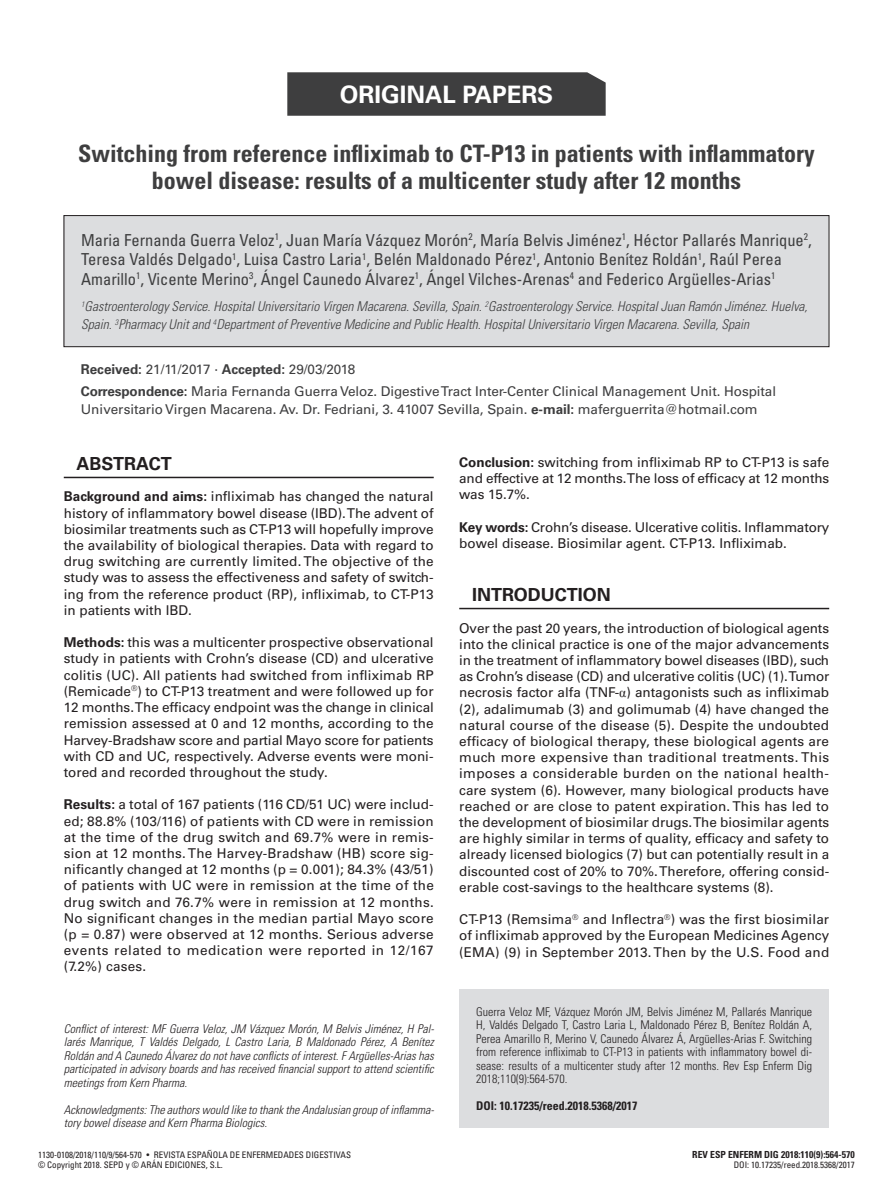
<style>
.page{position:relative;width:893px;height:1191px;background:#fff}
.page>*{position:absolute;margin:0;border:0;box-sizing:border-box;transform-origin:0 0}
.t1{font:700 condensed 24px/27px "Univers";color:#3e3e3f;text-align:center}
.t2{font:700 24px "Univers";color:#fff}
.t3{font:700 18px "Univers";color:#231f20}
.t4{font:condensed 16.5px/19.5px "Univers";color:#3e3e3f}
.t5{font:13.5px/16.2px "Univers";color:#231f20;text-align:justify}
.t6{font:italic 300 condensed 13.5px/18px "Univers";color:#3e3e3f}
.t7{font:13.5px/22.2px "Univers";letter-spacing:-.005em;color:#3e3e3f}
.t8{font:italic 300 condensed 12px/13.5px "Univers";color:#231f20;text-align:justify}
.t9{font:300 condensed 12px/13.5px "Univers";color:#231f20;text-align:justify}
.t10{font:700 condensed 12px "Univers";color:#231f20}
.t11{font:700 condensed 9.75px "Univers";color:#231f20}
.t12{font:condensed 9px/10.4px "Univers";color:#231f20}
.s1{font-weight:700}
.s2{font-family:"Times New Roman"}
</style>
<div class="page">
<div style="left:459px;top:989px;width:370px;height:138px;background:#dcdddf"></div>
<div style="left:287px;top:72px;width:319px;height:44px;background:#3e3e3f"></div>
<div style="left:64px;top:216px;width:765px;height:131px;background:#dcdddf"></div>
<div style="left:64px;top:215px;width:765px;height:132px;border:1px solid #231f20"></div>
<hr style="left:64px;top:477px;width:370px;height:1px;background:#231f20">
<hr style="left:459px;top:608px;width:370px;height:1px;background:#231f20">
<h1 class="t2" style="left:340px;top:80px;width:215px">ORIGINAL PAPERS</h1>
<h1 class="t1" style="left:78px;top:140px;width:738px">Switching from reference infliximab to CT-P13 in patients with inflammatory bowel disease: results of a multicenter study after 12 months</h1>
<p class="t4" style="left:81px;top:230px;width:732px">Maria Fernanda Guerra Veloz<sup>1</sup>, Juan María Vázquez Morón<sup>2</sup>, María Belvis Jiménez<sup>1</sup>, Héctor Pallarés Manrique<sup>2</sup>,<br>Teresa Valdés Delgado<sup>1</sup>, Luisa Castro Laria<sup>1</sup>, Belén Maldonado Pérez<sup>1</sup>, Antonio Benítez Roldán<sup>1</sup>, Raúl Perea<br>Amarillo<sup>1</sup>, Vicente Merino<sup>3</sup>, Ángel Caunedo Álvarez<sup>1</sup>, Ángel Vilches-Arenas<sup>4</sup> and Federico Argüelles-Arias<sup>1</sup></p>
<p class="t6" style="left:81px;top:298px;width:728px"><sup>1</sup>Gastroenterology Service. Hospital Universitario Virgen Macarena. Sevilla, Spain. <sup>2</sup>Gastroenterology Service. Hospital Juan Ramón Jiménez. Huelva,<br>Spain. <sup>3</sup>Pharmacy Unit and <sup>4</sup>Department of Preventive Medicine and Public Health. Hospital Universitario Virgen Macarena. Sevilla, Spain</p>
<p class="t7" style="left:81px;top:358px;width:697px"><span class="s1">Received:</span> 21/11/2017 · <span class="s1">Accepted:</span> 29/03/2018<br><span class="s1">Correspondence:</span> Maria Fernanda Guerra Veloz. Digestive Tract Inter-Center Clinical Management Unit. Hospital</p>
<p class="t7" style="left:81px;top:398px;width:678px">Universitario Virgen Macarena. Av. Dr. Fedriani, 3. 41007 Sevilla, Spain. <span class="s1">e-mail:</span> maferguerrita@hotmail.com</p>
<h2 class="t3" style="left:77px;top:453px;width:97px">ABSTRACT</h2>
<p class="t5" style="left:64px;top:488px;width:371px"><span class="s1">Background and aims:</span> infliximab has changed the natural history of inflammatory bowel disease (IBD). The advent of biosimilar treatments such as CT-P13 will hopefully improve the availability of biological therapies. Data with regard to drug switching are currently limited. The objective of the study was to assess the effectiveness and safety of switch&shy;ing from the reference product (RP), infliximab, to CT-P13 in patients with IBD.</p>
<p class="t5" style="left:64px;top:634px;width:372px"><span class="s1">Methods:</span> this was a multicenter prospective observational study in patients with Crohn’s disease (CD) and ulcerative colitis (UC). All patients had switched from infliximab RP (Remicade<sup>®</sup>) to CT-P13 treatment and were followed up for 12 months. The efficacy endpoint was the change in clinical remission assessed at 0 and 12 months, according to the Harvey-Bradshaw score and partial Mayo score for patients with CD and UC, respectively. Adverse events were moni&shy;tored and recorded throughout the study.</p>
<p class="t5" style="left:64px;top:796px;width:372px"><span class="s1">Results:</span> a total of 167 patients (116 CD/51 UC) were includ&shy;ed; 88.8% (103/116) of patients with CD were in remission at the time of the drug switch and 69.7% were in remis&shy;sion at 12 months. The Harvey-Bradshaw (HB) score sig&shy;nificantly changed at 12 months (p = 0.001); 84.3% (43/51) of patients with UC were in remission at the time of the drug switch and 76.7% were in remission at 12 months.<br>No significant changes in the median partial Mayo score (p = 0.87) were observed at 12 months. Serious adverse events related to medication were reported in 12/167 (7.2%) cases.</p>
<p class="t8" style="left:64px;top:1021px;width:372px">Conflict of interest: MF Guerra Veloz, JM Vázquez Morón, M Belvis Jiménez, H Pal&shy;larés Manrique, T Valdés Delgado, L Castro Laria, B Maldonado Pérez, A Benítez Roldán and A Caunedo Álvarez do not have conflicts of interest. F Argüelles-Arias has participated in advisory boards and has received financial support to attend scientific meetings from Kern Pharma.</p>
<p class="t8" style="left:64px;top:1102px;width:372px">Acknowledgments: The authors would like to thank the Andalusian group of inflamma&shy;tory bowel disease and Kern Pharma Biologics.</p>
<p class="t5" style="left:459px;top:454px;width:372px"><span class="s1">Conclusion:</span> switching from infliximab RP to CT-P13 is safe and effective at 12 months. The loss of efficacy at 12 months was 15.7%.</p>
<p class="t5" style="left:459px;top:519px;width:372px"><span class="s1">Key words:</span> Crohn’s disease. Ulcerative colitis. Inflammatory bowel disease. Biosimilar agent. CT-P13. Infliximab.</p>
<h2 class="t3" style="left:472px;top:584px;width:140px">INTRODUCTION</h2>
<p class="t5" style="left:459px;top:619px;width:372px">Over the past 20 years, the introduction of biological agents into the clinical practice is one of the major advancements in the treatment of inflammatory bowel diseases (IBD), such as Crohn’s disease (CD) and ulcerative colitis (UC) (1). Tumor necrosis factor alfa (TNF-<span class="s2">α</span>) antagonists such as infliximab (2), adalimumab (3) and golimumab (4) have changed the natural course of the disease (5). Despite the undoubted efficacy of biological therapy, these biological agents are much more expensive than traditional treatments. This imposes a considerable burden on the national health&shy;care system (6). However, many biological products have reached or are close to patent expiration. This has led to the development of biosimilar drugs. The biosimilar agents are highly similar in terms of quality, efficacy and safety to already licensed biologics (7) but can potentially result in a discounted cost of 20% to 70%. Therefore, offering consid&shy;erable cost-savings to the healthcare systems (8).</p>
<p class="t5" style="left:459px;top:911px;width:371px">CT-P13 (Remsima<sup>®</sup> and Inflectra<sup>®</sup>) was the first biosimilar of infliximab approved by the European Medicines Agency (EMA) (9) in September 2013. Then by the U.S. Food and</p>
<p class="t9" style="left:476px;top:1004px;width:337px">Guerra Veloz MF, Vázquez Morón JM, Belvis Jiménez M, Pallarés Manrique H, Valdés Delgado T, Castro Laria L, Maldonado Pérez B, Benítez Roldán A, Perea Amarillo R, Merino V, Caunedo Álvarez Á, Argüelles-Arias F. Switching from reference infliximab to CT-P13 in patients with inflammatory bowel di&shy;sease: results of a multicenter study after 12 months. Rev Esp Enferm Dig 2018;110(9):564-570.</p>
<p class="t10" style="left:476px;top:1098px;width:163px">DOI: 10.17235/reed.2018.5368/2017</p>
<p class="t12" style="left:38px;top:1149px;width:314px">1130-0108/2018/110/9/564-570 • REVISTA ESPAÑOLA DE ENFERMEDADES DIGESTIVAS © Copyright 2018. SEPD y © ARÁN EDICIONES, S.L.</p>
<p class="t11" style="left:692px;top:1148px;width:164px">REV ESP ENFERM DIG 2018:110(9):564-570</p>
<p class="t12" style="left:734px;top:1159px;width:122px">DOI: 10.17235/reed.2018.5368/2017</p>
</div>
